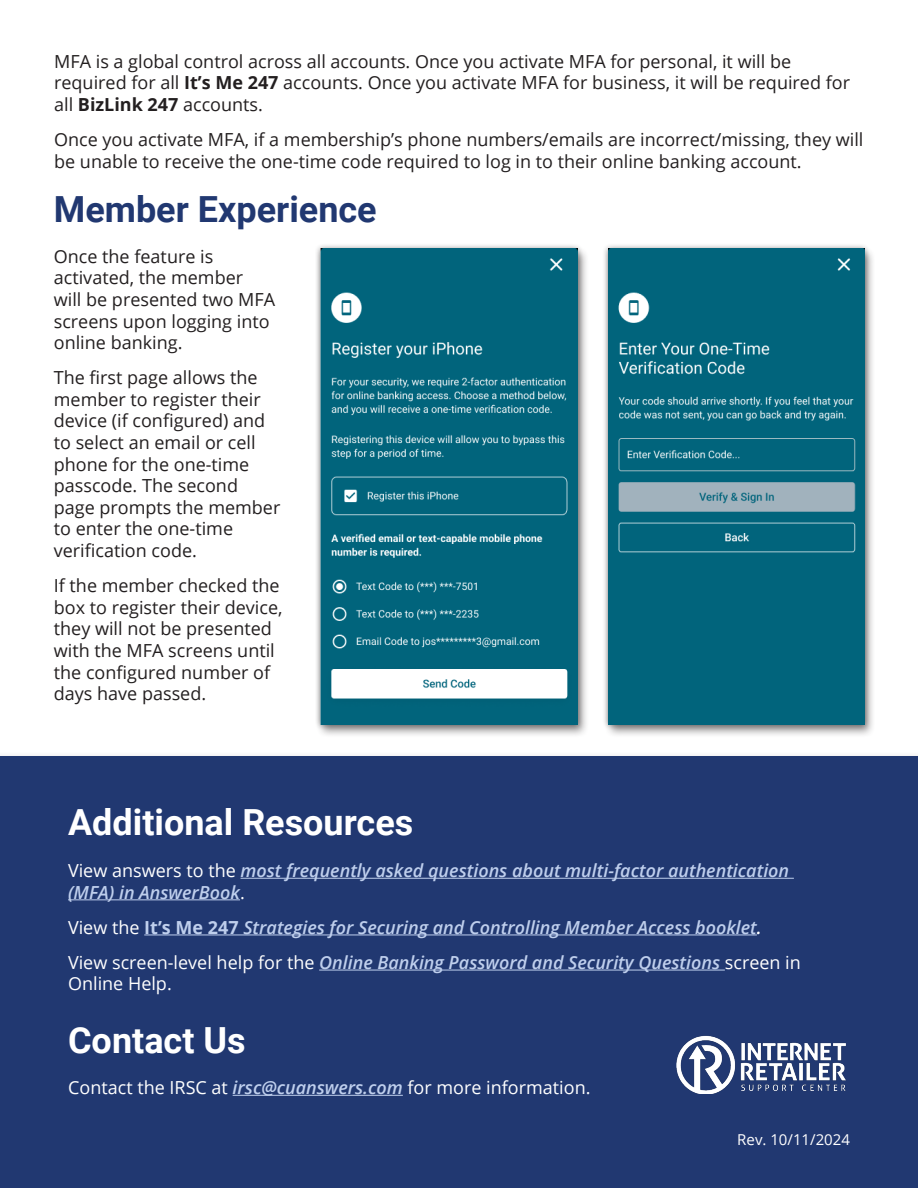
<style>
.page{position:relative;width:918px;height:1188px;background:#fff}
.page>*{position:absolute;margin:0;border:0;box-sizing:border-box;transform-origin:0 0}
.heading_1{font:700 36px "Roboto";color:#fff}
.heading_1-2{font:700 36px "Roboto";color:#213871}
.t1{font:18px/21.6px "Open Sans";color:#231f20}
.t2{font:italic 600 18px/21.6px "Open Sans";color:#bfcfed}
.t3{font:18px/21.6px "Open Sans";color:#fff}
.t4{font:15px "Open Sans";color:#fff}
.s1{font-weight:700}
.s2{font-weight:400;font-style:normal;color:#fff}
.s3{font-weight:700;font-style:normal}
.s4{color:#fff}
.s5{font-weight:600;font-style:italic;color:#bfcfed}
</style>
<div class="page">
<div style="left:0;top:757px;width:918px;height:431px;background:#213871"></div>
<div style="left:316px;top:247px;width:273px;height:492px;background:#231f20;opacity:.5"></div>
<div style="left:315px;top:243px;width:269px;height:487px;background:#231f20;opacity:.5"></div>
<img style="left:320px;top:249px;width:257px;height:475px">
<div style="left:604px;top:247px;width:272px;height:492px;background:#231f20;opacity:.5"></div>
<div style="left:603px;top:243px;width:267px;height:487px;background:#231f20;opacity:.5"></div>
<img style="left:609px;top:249px;width:255px;height:475px">
<hr style="left:241px;top:878px;width:553px;height:1px;background:#bfcfed">
<hr style="left:68px;top:899px;width:172px;height:1px;background:#bfcfed">
<hr style="left:144px;top:935px;width:613px;height:1px;background:#bfcfed">
<hr style="left:319px;top:970px;width:406px;height:1px;background:#bfcfed">
<hr style="left:233px;top:1095px;width:170px;height:1px;background:#bfcfed">
<img style="left:676px;top:1035px;width:170px;height:59px">
<p class="t1" style="left:54px;top:50px;width:797px">MFA is a global control across all accounts. Once you activate MFA for personal, it will be required for all <span class="s1">It’s Me 247</span> accounts. Once you activate MFA for business, it will be required for all <span class="s1">BizLink 247</span> accounts.</p>
<p class="t1" style="left:54px;top:128px;width:811px">Once you activate MFA, if a membership’s phone numbers/emails are incorrect/missing, they will be unable to receive the one-time code required to log in to their online banking account.</p>
<p class="heading_1-2" style="left:54px;top:184px;width:324px">Member Experience</p>
<p class="t1" style="left:54px;top:245px;width:223px">Once the feature is activated, the member will be presented two MFA screens upon logging into online banking.</p>
<p class="t1" style="left:54px;top:366px;width:228px">The first page allows the member to register their device (if configured) and to select an email or cell phone for the one-time passcode. The second page prompts the member to enter the one-time verification code.</p>
<p class="t1" style="left:54px;top:574px;width:230px">If the member checked the box to register their device, they will not be presented with the MFA screens until the configured number of days have passed.</p>
<p class="heading_1" style="left:68px;top:797px;width:347px">Additional Resources</p>
<p class="t2" style="left:68px;top:859px;width:723px"><span class="s2">View answers to the</span> most frequently asked questions about multi-factor authentication (MFA) in AnswerBook<span class="s2">.</span></p>
<p class="t2" style="left:68px;top:916px;width:695px"><span class="s2">View the</span> <span class="s3">It’s Me 247</span> Strategies for Securing and Controlling Member Access booklet<span class="s4">.</span></p>
<p class="t3" style="left:68px;top:951px;width:734px">View screen-level help for the <span class="s5">Online Banking Password and Security Questions</span> screen in<br>Online Help.</p>
<p class="heading_1" style="left:68px;top:1015px;width:179px">Contact Us</p>
<p class="t3" style="left:68px;top:1076px;width:524px">Contact the IRSC at <span class="s5">irsc@cuanswers.com</span> for more information.</p>
<p class="t4" style="left:737px;top:1130px;width:114px">Rev. 10/11/2024</p>
</div>
